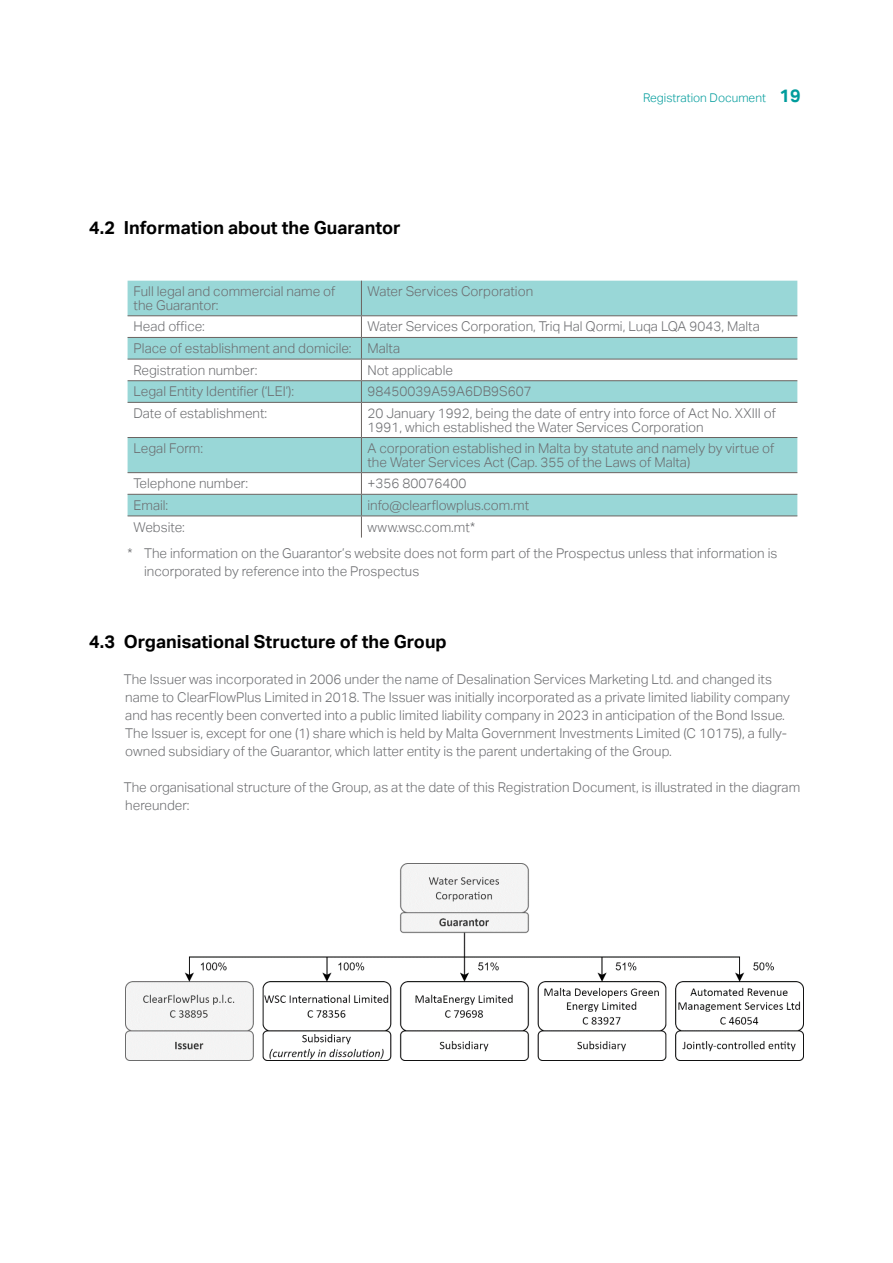
<style>
.page{position:relative;width:893px;height:1263px;background:#fff}
.page>*{position:absolute;margin:0;border:0;box-sizing:border-box;transform-origin:0 0}
.t1{font:700 18px "Aktiv Grotesk";color:#000}
.t2{font:300 13.5px/18px "Aktiv Grotesk";color:#6c6d70}
.t3{font:300 12px "Aktiv Grotesk";color:#009c9c}
.s1{font-weight:700;font-size:18px}
</style>
<div class="page">
<svg style="left:128px;top:281px;width:669px;height:234px;fill:#99d7d7"></svg>
<hr style="left:361px;top:281px;width:1px;height:34px;background:#6b6360">
<hr style="left:128px;top:315px;width:233px;height:1px;background:#6b6360">
<hr style="left:361px;top:315px;width:436px;height:1px;background:#6b6360">
<hr style="left:128px;top:337px;width:233px;height:1px;background:#6b6360">
<hr style="left:361px;top:337px;width:436px;height:1px;background:#6b6360">
<hr style="left:128px;top:359px;width:233px;height:1px;background:#6b6360">
<hr style="left:361px;top:359px;width:436px;height:1px;background:#6b6360">
<hr style="left:128px;top:380px;width:233px;height:1px;background:#6b6360">
<hr style="left:361px;top:380px;width:436px;height:1px;background:#6b6360">
<svg style="left:361px;top:316px;width:1px;height:86px"></svg>
<hr style="left:128px;top:402px;width:233px;height:1px;background:#6b6360">
<hr style="left:361px;top:402px;width:436px;height:1px;background:#6b6360">
<hr style="left:361px;top:403px;width:1px;height:34px;background:#6b6360">
<hr style="left:128px;top:437px;width:233px;height:1px;background:#6b6360">
<hr style="left:361px;top:437px;width:436px;height:1px;background:#6b6360">
<hr style="left:361px;top:438px;width:1px;height:34px;background:#6b6360">
<hr style="left:128px;top:472px;width:233px;height:1px;background:#6b6360">
<hr style="left:361px;top:472px;width:436px;height:1px;background:#6b6360">
<hr style="left:128px;top:494px;width:233px;height:1px;background:#6b6360">
<hr style="left:361px;top:494px;width:436px;height:1px;background:#6b6360">
<hr style="left:128px;top:515px;width:233px;height:1px;background:#6b6360">
<hr style="left:361px;top:515px;width:436px;height:1px;background:#6b6360">
<svg style="left:361px;top:473px;width:1px;height:65px"></svg>
<img style="left:125px;top:863px;width:679px;height:198px">
<p class="t1" style="left:89px;top:217px;width:313px">4.2 Information about the Guarantor</p>
<p class="t3" style="left:643px;top:91px;width:159px">Registration Document <span class="s1">19</span></p>
<p class="t2" style="left:134px;top:285px;width:203px;line-height:13.5px">Full legal and commercial name of the Guarantor:</p>
<p class="t2" style="left:367px;top:283px;width:167px">Water Services Corporation</p>
<p class="t2" style="left:134px;top:318px;width:73px">Head office:</p>
<p class="t2" style="left:367px;top:318px;width:394px">Water Services Corporation, Triq Hal Qormi, Luqa LQA 9043, Malta</p>
<p class="t2" style="left:134px;top:339px;width:219px">Place of establishment and domicile:</p>
<p class="t2" style="left:367px;top:339px;width:34px">Malta</p>
<p class="t2" style="left:134px;top:361px;width:125px">Registration number:</p>
<p class="t2" style="left:367px;top:361px;width:87px">Not applicable</p>
<p class="t2" style="left:134px;top:383px;width:162px">Legal Entity Identifier (‘LEI’):</p>
<p class="t2" style="left:367px;top:383px;width:166px">98450039A59A6DB9S607</p>
<p class="t2" style="left:134px;top:404px;width:135px">Date of establishment:</p>
<p class="t2" style="left:367px;top:407px;width:410px;line-height:13.5px">20 January 1992, being the date of entry into force of Act No. XXIII of<br>1991, which established the Water Services Corporation</p>
<p class="t2" style="left:134px;top:439px;width:71px">Legal Form:</p>
<p class="t2" style="left:367px;top:442px;width:408px;line-height:13.5px">A corporation established in Malta by statute and namely by virtue of the Water Services Act (Cap. 355 of the Laws of Malta)</p>
<p class="t2" style="left:134px;top:475px;width:116px">Telephone number:</p>
<p class="t2" style="left:367px;top:475px;width:100px">+356 80076400</p>
<p class="t2" style="left:134px;top:496px;width:36px">Email:</p>
<p class="t2" style="left:367px;top:496px;width:163px">info@clearflowplus.com.mt</p>
<p class="t2" style="left:134px;top:518px;width:53px">Website:</p>
<p class="t2" style="left:367px;top:518px;width:109px">www.wsc.com.mt*</p>
<p class="t2" style="left:144px;top:544px;width:635px;text-indent:-16px">* The information on the Guarantor’s website does not form part of the Prospectus unless that information is incorporated by reference into the Prospectus</p>
<p class="t1" style="left:89px;top:631px;width:359px">4.3 Organisational Structure of the Group</p>
<p class="t2" style="left:124px;top:670px;width:668px">The Issuer was incorporated in 2006 under the name of Desalination Services Marketing Ltd. and changed its name to ClearFlowPlus Limited in 2018. The Issuer was initially incorporated as a private limited liability company and has recently been converted into a public limited liability company in 2023 in anticipation of the Bond Issue.<br>The Issuer is, except for one (1) share which is held by Malta Government Investments Limited (C 10175), a fully&shy;owned subsidiary of the Guarantor, which latter entity is the parent undertaking of the Group.</p>
<p class="t2" style="left:124px;top:778px;width:678px">The organisational structure of the Group, as at the date of this Registration Document, is illustrated in the diagram hereunder:</p>
</div>
